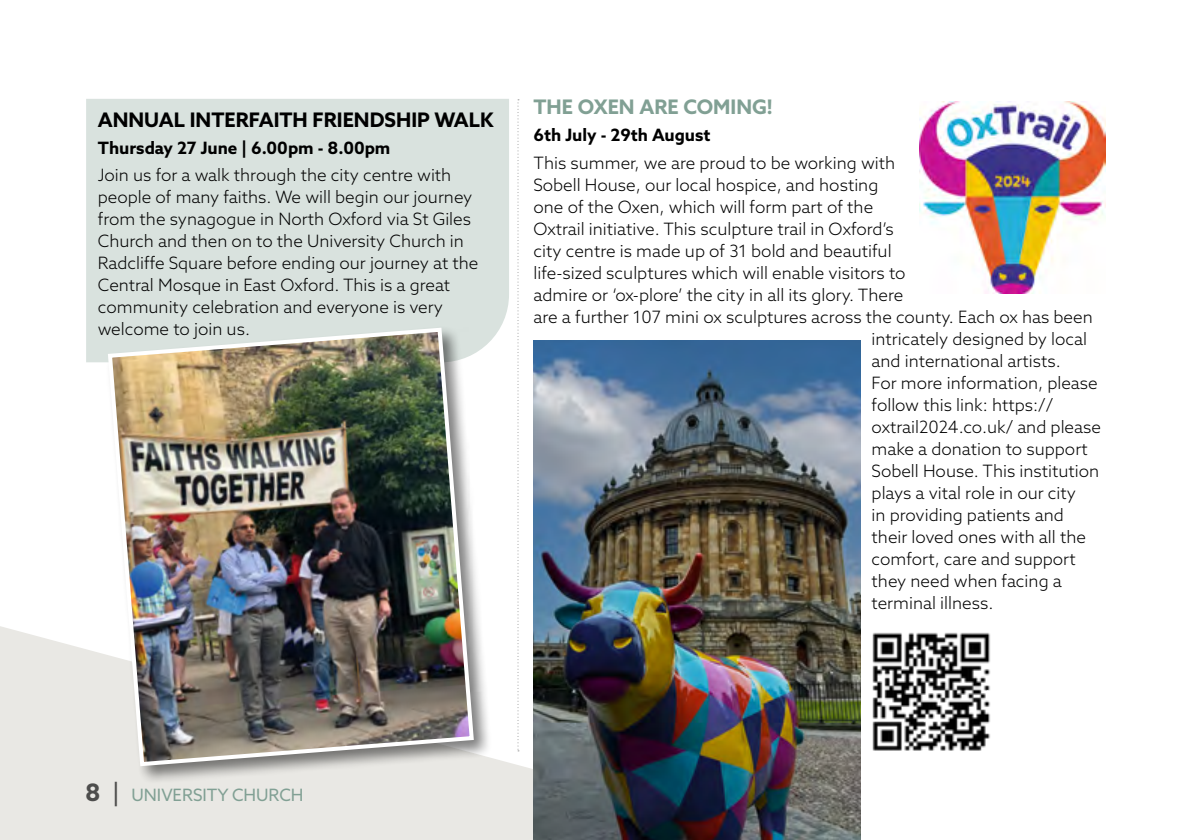
<style>
.page{position:relative;width:1191px;height:840px;background:#fff}
.page>*{position:absolute;margin:0;border:0;box-sizing:border-box;transform-origin:0 0}
.t1{font:700 20px "Azo Sans";color:#000}
.t2{font:700 20px "Azo Sans";color:#81a094}
.t3{font:300 17px/22px "Azo Sans";color:#000}
.t4{font:700 17px "Azo Sans";color:#000}
.t5{font:17px "Azo Sans";color:#81a094}
.s1{font-weight:700;font-size:24px;color:#4d4d4c}
.s2{font-size:24px;color:#4d4d4c}
</style>
<div class="page">
<img style="left:919px;top:101px;width:187px;height:192px">
<div style="left:86px;top:99px;width:423px;height:263px;background:#d9e2de"></div>
<svg style="left:0;top:626px;width:533px;height:213px;background:#ebebe7"></svg>
<svg style="left:517px;top:99px;width:2px;height:652px"></svg>
<div style="left:105px;top:325px;width:387px;height:459px;background:#000;opacity:.5"></div>
<img style="left:106px;top:325px;width:370px;height:443px">
<img style="left:533px;top:340px;width:327px;height:499px">
<img style="left:872px;top:632px;width:119px;height:119px">
<p class="t1" style="left:98px;top:107px;width:397px">ANNUAL INTERFAITH FRIENDSHIP WALK</p>
<p class="t4" style="left:98px;top:136px;width:294px">Thursday 27 June | 6.00pm - 8.00pm</p>
<p class="t3" style="left:98px;top:164px;width:382px">Join us for a walk through the city centre with people of many faiths. We will begin our journey from the synagogue in North Oxford via St Giles Church and then on to the University Church in Radcliffe Square before ending our journey at the Central Mosque in East Oxford. This is a great community celebration and everyone is very welcome to join us.</p>
<p class="t2" style="left:533px;top:94px;width:241px">THE OXEN ARE COMING!</p>
<p class="t4" style="left:533px;top:123px;width:179px">6th July - 29th August</p>
<p class="t3" style="left:533px;top:151px;width:363px">This summer, we are proud to be working with</p>
<p class="t3" style="left:533px;top:173px;width:346px">Sobell House, our local hospice, and hosting</p>
<p class="t3" style="left:533px;top:195px;width:341px">one of the Oxen, which will form part of the</p>
<p class="t3" style="left:533px;top:217px;width:362px">Oxtrail initiative. This sculpture trail in Oxford’s</p>
<p class="t3" style="left:533px;top:239px;width:360px">city centre is made up of 31 bold and beautiful</p>
<p class="t3" style="left:533px;top:261px;width:373px">life-sized sculptures which will enable visitors to</p>
<p class="t3" style="left:533px;top:283px;width:371px">admire or ‘ox-plore’ the city in all its glory. There</p>
<p class="t3" style="left:533px;top:305px;width:561px">are a further 107 mini ox sculptures across the county. Each ox has been</p>
<p class="t3" style="left:871px;top:327px;width:217px">intricately designed by local</p>
<p class="t3" style="left:871px;top:349px;width:191px">and international artists.</p>
<p class="t3" style="left:871px;top:371px;width:228px">For more information, please</p>
<p class="t3" style="left:871px;top:393px;width:183px">follow this link: https://</p>
<p class="t3" style="left:871px;top:415px;width:231px">oxtrail2024.co.uk/ and please</p>
<p class="t3" style="left:871px;top:437px;width:218px">make a donation to support</p>
<p class="t3" style="left:871px;top:459px;width:229px">Sobell House. This institution</p>
<p class="t3" style="left:871px;top:481px;width:206px">plays a vital role in our city</p>
<p class="t3" style="left:871px;top:503px;width:194px">in providing patients and</p>
<p class="t3" style="left:871px;top:525px;width:216px">their loved ones with all the</p>
<p class="t3" style="left:871px;top:547px;width:206px">comfort, care and support</p>
<p class="t3" style="left:871px;top:569px;width:192px">they need when facing a</p>
<p class="t3" style="left:871px;top:591px;width:123px">terminal illness.</p>
<p class="t5" style="left:85px;top:783px;width:220px"><span class="s1">8</span> <span class="s2">|</span> UNIVERSITY CHURCH</p>
</div>
